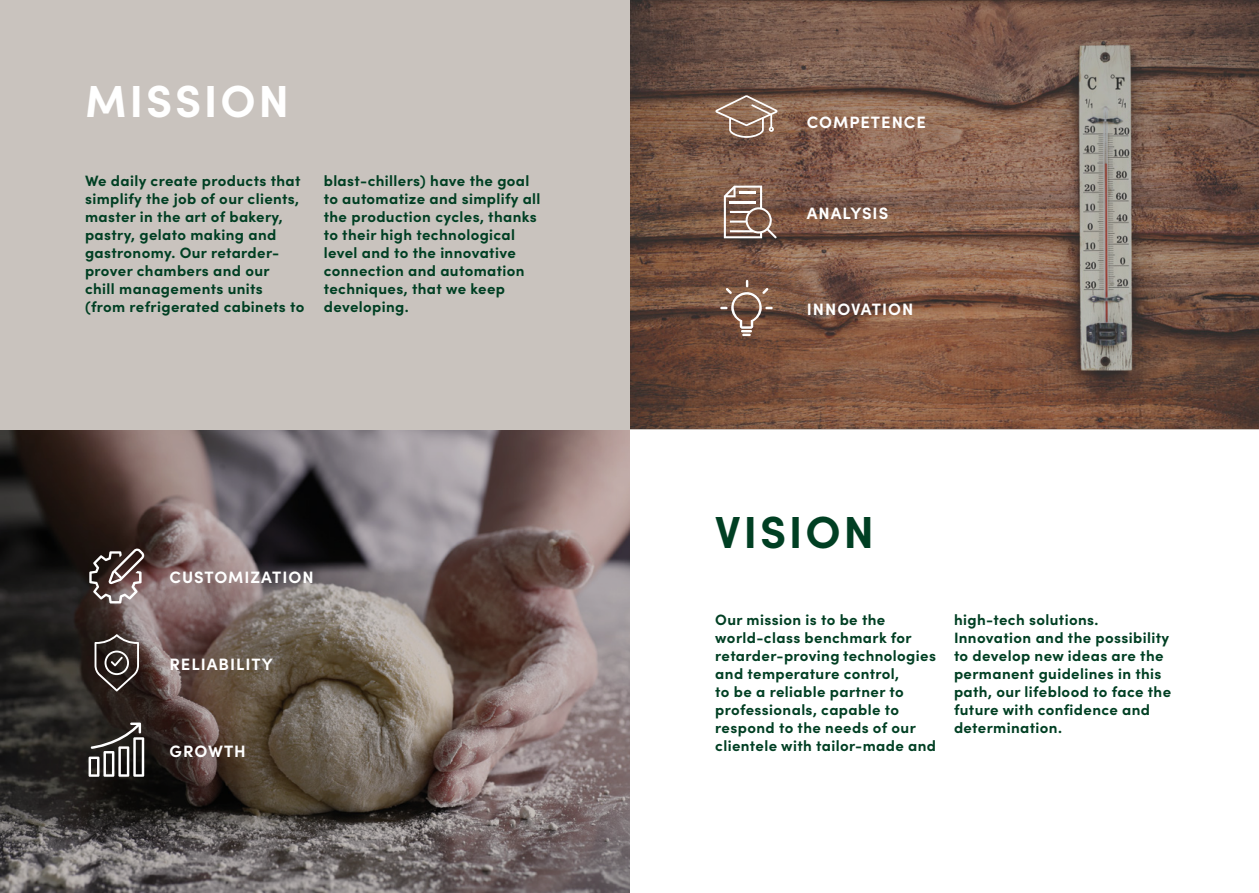
<style>
.page{position:relative;width:1259px;height:893px;background:#fff}
.page>*{position:absolute;margin:0;border:0;box-sizing:border-box;transform-origin:0 0}
.t1{font:700 45px "Sofia Pro";letter-spacing:.06em;color:#fff}
.t2{font:700 45px "Sofia Pro";letter-spacing:.06em;color:#003f23}
.t3{font:700 16.5px "Sofia Pro";letter-spacing:.06em;color:#fff}
.t4{font:700 15px/18px "Sofia Pro";letter-spacing:.025em;color:#003f23}
</style>
<div class="page">
<img style="left:0;top:429px;width:629px;height:464px">
<img style="left:629px;top:0;width:630px;height:428px">
<svg style="left:95px;top:634px;width:44px;height:57px"></svg>
<div style="left:0;top:0;width:629px;height:429px;background:#c9c3be"></div>
<svg style="left:715px;top:95px;width:62px;height:43px"></svg>
<svg style="left:720px;top:280px;width:52px;height:56px"></svg>
<svg style="left:724px;top:186px;width:52px;height:52px"></svg>
<hr style="left:739px;top:191px;width:17px;height:3px;background:#fff">
<hr style="left:730px;top:201px;width:26px;height:2px;background:#fff">
<svg style="left:89px;top:548px;width:55px;height:55px"></svg>
<svg style="left:89px;top:722px;width:55px;height:55px"></svg>
<h1 class="t1" style="left:85px;top:67px;width:205px">MISSION</h1>
<p class="t4" style="left:85px;top:170px;width:221px">We daily create products that simplify the job of our clients, master in the art of bakery, pastry, gelato making and gastronomy. Our retarder&shy;prover chambers and our<br>chill managements units (from refrigerated cabinets to</p>
<p class="t4" style="left:324px;top:170px;width:218px">blast-chillers) have the goal to automatize and simplify all the production cycles, thanks to their high technological level and to the innovative connection and automation techniques, that we keep developing.</p>
<p class="t3" style="left:169px;top:564px;width:146px">CUSTOMIZATION</p>
<p class="t3" style="left:169px;top:651px;width:105px">RELIABILITY</p>
<p class="t3" style="left:169px;top:739px;width:78px">GROWTH</p>
<p class="t3" style="left:807px;top:110px;width:121px">COMPETENCE</p>
<p class="t3" style="left:807px;top:201px;width:83px">ANALYSIS</p>
<p class="t3" style="left:807px;top:296px;width:108px">INNOVATION</p>
<h1 class="t2" style="left:715px;top:497px;width:161px">VISION</h1>
<p class="t4" style="left:715px;top:609px;width:222px">Our mission is to be the world-class benchmark for retarder-proving technologies and temperature control,<br>to be a reliable partner to professionals, capable to respond to the needs of our clientele with tailor-made and</p>
<p class="t4" style="left:954px;top:609px;width:219px">high-tech solutions.<br>Innovation and the possibility to develop new ideas are the permanent guidelines in this path, our lifeblood to face the future with confidence and determination.</p>
</div>
